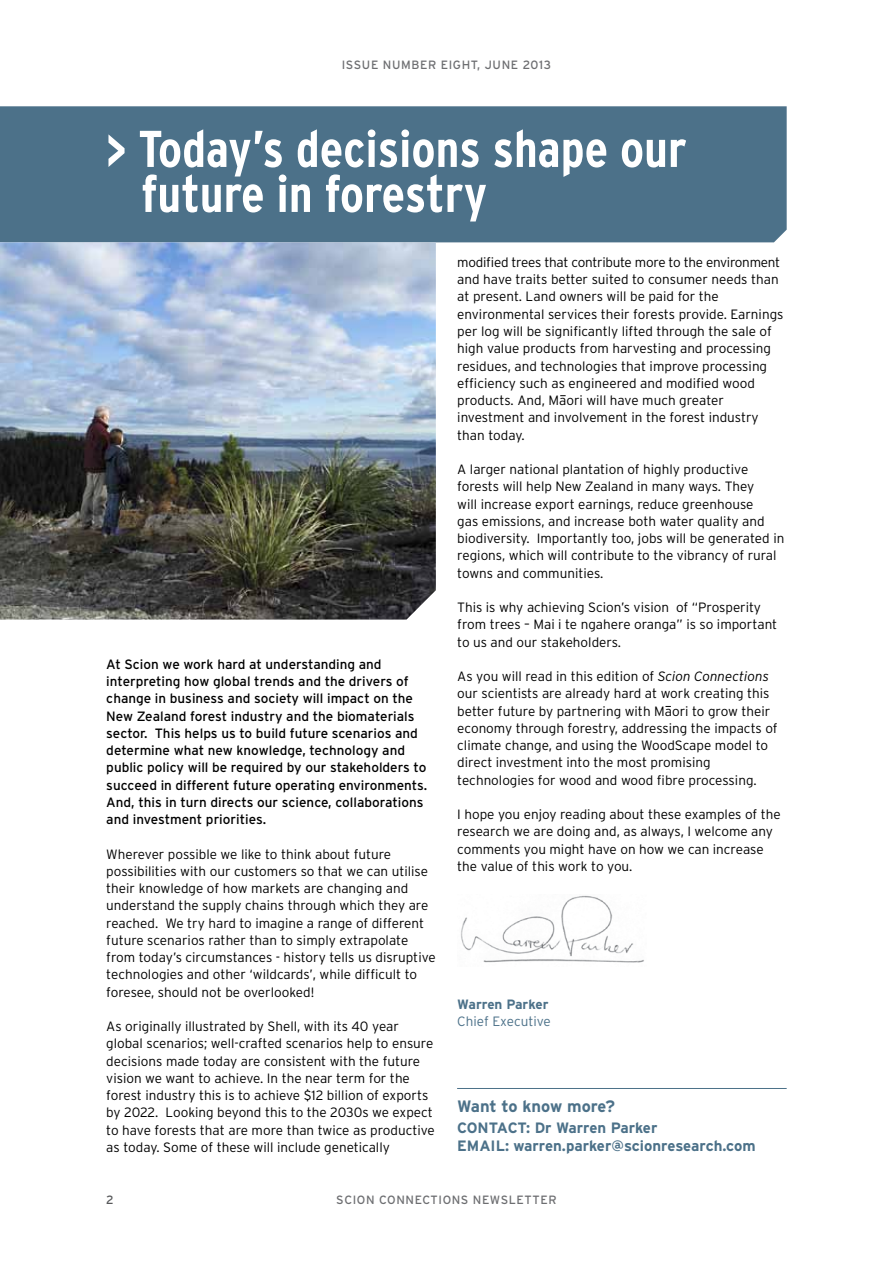
<style>
.page{position:relative;width:893px;height:1263px;background:#fff}
.page>*{position:absolute;margin:0;border:0;box-sizing:border-box;transform-origin:0 0}
.t1{font:700 condensed 51.6px/45px "Interstate";color:#fff}
.t2{font:700 16.5px "Interstate";color:#4c7189}
.t3{font:700 15px/18px "Interstate";color:#4c7189}
.t4{font:300 13.5px/17.2px "Interstate";color:#000}
.t5{font:13.5px/17.2px "Interstate";color:#000}
.t6{font:300 13.5px "Interstate";color:#4c7189}
.t7{font:700 13.5px "Interstate";color:#4c7189}
.t8{font:12px "Interstate";letter-spacing:.05em;color:#6d6e71}
.t9{font:12px "Interstate";color:#58595b}
.s1{font-style:italic}
</style>
<div class="page">
<div style="left:0;top:106px;width:787px;height:136px;background:#4c7189"></div>
<hr style="left:457px;top:1088px;width:330px;height:1px;background:#4c7189">
<img style="left:461px;top:895px;width:183px;height:68px">
<img style="left:0;top:242px;width:436px;height:377px">
<p class="t8" style="left:342px;top:58px;width:211px">ISSUE NUMBER EIGHT, JUNE 2013</p>
<h1 class="t1" style="left:141px;top:126px;width:547px;text-indent:-36px">&gt; Today’s decisions shape our future in forestry</h1>
<p class="t5" style="left:106px;top:655px;width:322px">At Scion we work hard at understanding and interpreting how global trends and the drivers of change in business and society will impact on the New Zealand forest industry and the biomaterials sector. This helps us to build future scenarios and determine what new knowledge, technology and public policy will be required by our stakeholders to succeed in different future operating environments.<br>And, this in turn directs our science, collaborations and investment priorities.</p>
<p class="t4" style="left:106px;top:845px;width:331px">Wherever possible we like to think about future possibilities with our customers so that we can utilise their knowledge of how markets are changing and understand the supply chains through which they are reached. We try hard to imagine a range of different future scenarios rather than to simply extrapolate from today’s circumstances - history tells us disruptive technologies and other ‘wildcards’, while difficult to foresee, should not be overlooked!</p>
<p class="t4" style="left:106px;top:1017px;width:330px">As originally illustrated by Shell, with its 40 year global scenarios; well-crafted scenarios help to ensure decisions made today are consistent with the future vision we want to achieve. In the near term for the forest industry this is to achieve $12 billion of exports by 2022. Looking beyond this to the 2030s we expect to have forests that are more than twice as productive as today. Some of these will include genetically</p>
<p class="t4" style="left:457px;top:253px;width:328px">modified trees that contribute more to the environment and have traits better suited to consumer needs than at present. Land owners will be paid for the environmental services their forests provide. Earnings per log will be significantly lifted through the sale of high value products from harvesting and processing residues, and technologies that improve processing efficiency such as engineered and modified wood products. And, Maori will have much greater investment and involvement in the forest industry than today.</p>
<p class="t4" style="left:457px;top:460px;width:329px">A larger national plantation of highly productive forests will help New Zealand in many ways. They<br>will increase export earnings, reduce greenhouse<br>gas emissions, and increase both water quality and biodiversity. Importantly too, jobs will be generated in regions, which will contribute to the vibrancy of rural towns and communities.</p>
<p class="t4" style="left:457px;top:599px;width:321px">This is why achieving Scion’s vision of “Prosperity from trees – Mai i te ngahere oranga” is so important to us and our stakeholders.</p>
<p class="t4" style="left:457px;top:668px;width:322px">As you will read in this edition of <span class="s1">Scion Connections </span>our scientists are already hard at work creating this better future by partnering with Maori to grow their economy through forestry, addressing the impacts of climate change, and using the WoodScape model to direct investment into the most promising technologies for wood and wood fibre processing.</p>
<p class="t4" style="left:457px;top:806px;width:325px">I hope you enjoy reading about these examples of the research we are doing and, as always, I welcome any comments you might have on how we can increase the value of this work to you.</p>
<p class="t7" style="left:457px;top:997px;width:93px">Warren Parker</p>
<p class="t6" style="left:457px;top:1014px;width:95px">Chief Executive</p>
<p class="t2" style="left:457px;top:1097px;width:160px">Want to know more?</p>
<p class="t3" style="left:457px;top:1119px;width:300px">CONTACT: Dr Warren Parker<br>EMAIL: warren.parker@scionresearch.com</p>
<p class="t9" style="left:106px;top:1192px;width:9px">2</p>
<p class="t8" style="left:336px;top:1193px;width:222px">SCION CONNECTIONS NEWSLETTER</p>
</div>
